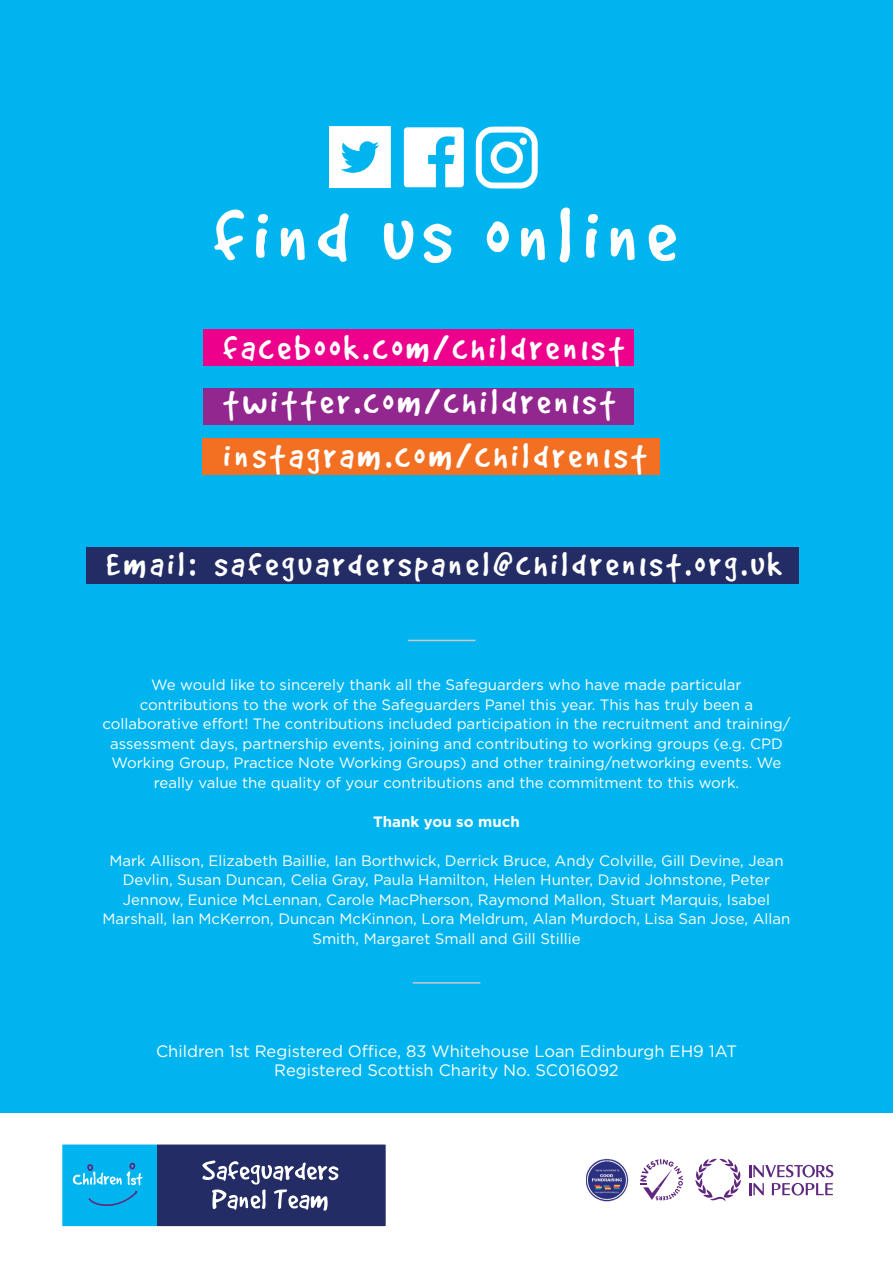
<style>
.page{position:relative;width:893px;height:1263px;background:#00b5ef}
.page>*{position:absolute;margin:0;border:0;box-sizing:border-box;transform-origin:0 0}
.t1{font:85.95px "Good Dog";letter-spacing:.1em;color:#fff}
.t2{font:39px/54px "Good Dog";letter-spacing:.1em;color:#fff}
.t3{font:37.5px "Good Dog";letter-spacing:.1em;color:#fff}
.t4{font:16.5px/19.5px "Gotham";color:#fff;text-align:center}
.t5{font:15px/19.5px "Gotham";color:#fff;text-align:center}
.t6{font:700 15px "Gotham";color:#fff}
</style>
<div class="page">
<svg style="left:404px;top:127px;width:60px;height:60px"></svg>
<svg style="left:329px;top:127px;width:62px;height:61px"></svg>
<svg style="left:476px;top:127px;width:62px;height:61px"></svg>
<div style="left:519px;top:137px;width:8px;height:8px;background:#fff;border-radius:50%"></div>
<div style="left:86px;top:547px;width:713px;height:37px;background:#232c64"></div>
<div style="left:0;top:1114px;width:893px;height:149px;background:#fff"></div>
<div style="left:157px;top:1143px;width:230px;height:84px;background:#232c64"></div>
<div style="left:60px;top:1143px;width:97px;height:84px;background:#00b5ef"></div>
<svg style="left:88px;top:1191px;width:49px;height:15px"></svg>
<svg style="left:73px;top:1163px;width:70px;height:22px"></svg>
<svg style="left:202px;top:1160px;width:137px;height:51px"></svg>
<div style="left:60px;top:1142px;width:328px;height:87px;border:3px solid #fff"></div>
<svg style="left:749px;top:1183px;width:15px;height:12px"></svg>
<svg style="left:772px;top:1183px;width:61px;height:12px"></svg>
<svg style="left:695px;top:1159px;width:46px;height:42px"></svg>
<svg style="left:749px;top:1165px;width:84px;height:12px"></svg>
<svg style="left:640px;top:1159px;width:43px;height:41px"></svg>
<img style="left:586px;top:1159px;width:42px;height:42px">
<div style="left:203px;top:329px;width:431px;height:37px;background:#ec008c"></div>
<div style="left:203px;top:388px;width:431px;height:37px;background:#92278f"></div>
<div style="left:203px;top:438px;width:457px;height:37px;background:#f36f21"></div>
<hr style="left:408px;top:640px;width:67px;height:1px;background:#cec9c8">
<hr style="left:413px;top:982px;width:67px;height:1px;background:#cec9c8">
<h1 class="t1" style="left:213px;top:190px;width:464px">find us online</h1>
<h2 class="t2" style="left:223px;top:320px;width:425px">facebook.com/children1st twitter.com/children1st instagram.com/children1st</h2>
<h3 class="t3" style="left:106px;top:544px;width:677px">Email: safeguarderspanel@children1st.org.uk</h3>
<p class="t5" style="left:102px;top:675px;width:689px">We would like to sincerely thank all the Safeguarders who have made particular contributions to the work of the Safeguarders Panel this year. This has truly been a collaborative effort! The contributions included participation in the recruitment and training/ assessment days, partnership events, joining and contributing to working groups (e.g. CPD Working Group, Practice Note Working Groups) and other training/networking events. We really value the quality of your contributions and the commitment to this work.</p>
<p class="t6" style="left:373px;top:811px;width:148px">Thank you so much</p>
<p class="t5" style="left:103px;top:850px;width:689px">Mark Allison, Elizabeth Baillie, Ian Borthwick, Derrick Bruce, Andy Colville, Gill Devine, Jean Devlin, Susan Duncan, Celia Gray, Paula Hamilton, Helen Hunter, David Johnstone, Peter Jennow, Eunice McLennan, Carole MacPherson, Raymond Mallon, Stuart Marquis, Isabel Marshall, Ian McKerron, Duncan McKinnon, Lora Meldrum, Alan Murdoch, Lisa San Jose, Allan Smith, Margaret Small and Gill Stillie</p>
<p class="t4" style="left:156px;top:1041px;width:582px">Children 1st Registered Office, 83 Whitehouse Loan Edinburgh EH9 1AT<br>Registered Scottish Charity No. SC016092</p>
</div>
